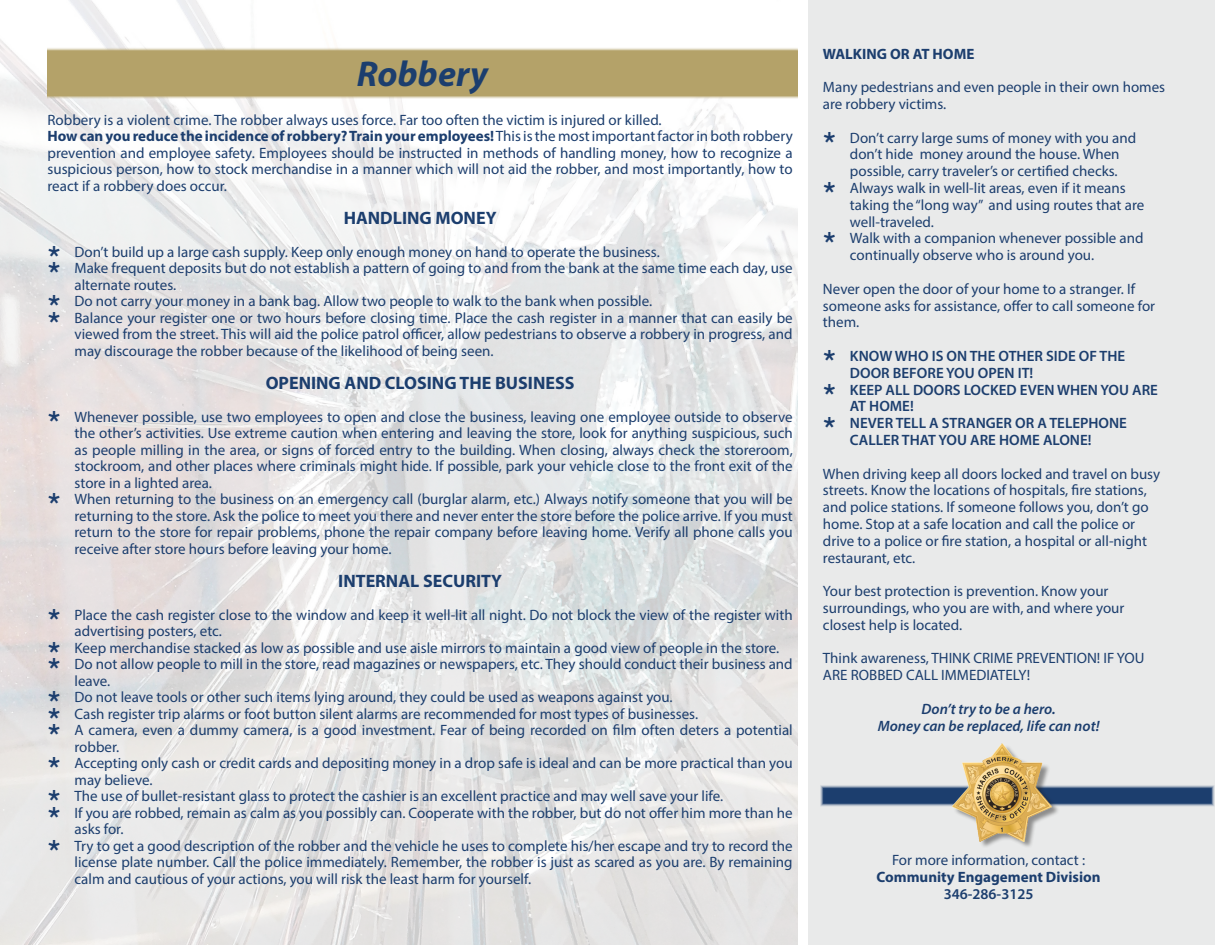
<style>
.page{position:relative;width:1215px;height:945px;background:#fff}
.page>*{position:absolute;margin:0;border:0;box-sizing:border-box;transform-origin:0 0}
.t1{font:italic 700 36px "Myriad Pro";color:#1c3e6e}
.t2{font:700 18px "Myriad Pro";color:#1c3e6e}
.t3{font:15px/16.5px "Myriad Pro";color:#1c3e6e}
.t4{font:600 15px/16.8px "Myriad Pro";color:#1c3e6e}
.t5{font:italic 600 15px "Myriad Pro";color:#1c3e6e}
.t6{font:700 15px "Myriad Pro";color:#1c3e6e}
.s1{font-weight:700}
</style>
<div class="page">
<div style="left:808px;top:0;width:407px;height:945px;background:#e9eaea"></div>
<svg style="left:831px;top:785px;width:373px;height:22px;background:#435f86"></svg>
<img style="left:0;top:0;width:798px;height:945px">
<div style="left:47px;top:47px;width:751px;height:52px;background:#b4a269"></div>
<div style="left:953px;top:744px;width:107px;height:105px;background:#1c1b1a;opacity:.45"></div>
<img style="left:952px;top:744px;width:100px;height:97px">
<svg style="left:49px;top:245px;width:11px;height:11px"></svg>
<svg style="left:49px;top:262px;width:11px;height:11px"></svg>
<svg style="left:49px;top:295px;width:11px;height:27px"></svg>
<svg style="left:49px;top:410px;width:11px;height:11px"></svg>
<svg style="left:49px;top:493px;width:11px;height:11px"></svg>
<svg style="left:49px;top:608px;width:11px;height:11px"></svg>
<svg style="left:49px;top:641px;width:11px;height:11px"></svg>
<svg style="left:49px;top:658px;width:11px;height:11px"></svg>
<svg style="left:49px;top:691px;width:11px;height:27px"></svg>
<svg style="left:49px;top:724px;width:11px;height:11px"></svg>
<svg style="left:49px;top:757px;width:11px;height:11px"></svg>
<svg style="left:49px;top:790px;width:11px;height:27px"></svg>
<svg style="left:49px;top:839px;width:11px;height:11px"></svg>
<p class="t1" style="left:357px;top:50px;width:133px">Robbery</p>
<p class="t3" style="left:48px;top:111px;width:616px">Robbery is a violent crime. The robber always uses force. Far too often the victim is injured or killed.</p>
<p class="t3" style="left:48px;top:127px;width:747px;text-align:justify"><span class="s1">How can you reduce the incidence of robbery? Train your employees!</span> This is the most important factor in both robbery prevention and employee safety. Employees should be instructed in methods of handling money, how to recognize a suspicious person, how to stock merchandise in a manner which will not aid the robber, and most importantly, how to react if a robbery does occur.</p>
<p class="t2" style="left:344px;top:206px;width:154px">HANDLING MONEY</p>
<p class="t3" style="left:75px;top:243px;width:587px">Don’t build up a large cash supply. Keep only enough money on hand to operate the business.</p>
<p class="t3" style="left:75px;top:259px;width:720px">Make frequent deposits but do not establish a pattern of going to and from the bank at the same time each day, use alternate routes.</p>
<p class="t3" style="left:75px;top:292px;width:579px">Do not carry your money in a bank bag. Allow two people to walk to the bank when possible.</p>
<p class="t3" style="left:75px;top:309px;width:720px;text-align:justify">Balance your register one or two hours before closing time. Place the cash register in a manner that can easily be viewed from the street. This will aid the police patrol officer, allow pedestrians to observe a robbery in progress, and may discourage the robber because of the likelihood of being seen.</p>
<p class="t2" style="left:266px;top:371px;width:310px">OPENING AND CLOSING THE BUSINESS</p>
<p class="t3" style="left:75px;top:408px;width:720px;text-align:justify">Whenever possible, use two employees to open and close the business, leaving one employee outside to observe the other’s activities. Use extreme caution when entering and leaving the store, look for anything suspicious, such as people milling in the area, or signs of forced entry to the building. When closing, always check the storeroom, stockroom, and other places where criminals might hide. If possible, park your vehicle close to the front exit of the store in a lighted area.</p>
<p class="t3" style="left:75px;top:490px;width:720px;text-align:justify">When returning to the business on an emergency call (burglar alarm, etc.) Always notify someone that you will be returning to the store. Ask the police to meet you there and never enter the store before the police arrive. If you must return to the store for repair problems, phone the repair company before leaving home. Verify all phone calls you receive after store hours before leaving your home.</p>
<p class="t2" style="left:338px;top:569px;width:165px">INTERNAL SECURITY</p>
<p class="t3" style="left:75px;top:606px;width:720px">Place the cash register close to the window and keep it well-lit all night. Do not block the view of the register with advertising posters, etc.</p>
<p class="t3" style="left:75px;top:639px;width:706px">Keep merchandise stacked as low as possible and use aisle mirrors to maintain a good view of people in the store.</p>
<p class="t3" style="left:75px;top:655px;width:720px">Do not allow people to mill in the store, read magazines or newspapers, etc. They should conduct their business and leave.</p>
<p class="t3" style="left:75px;top:688px;width:600px">Do not leave tools or other such items lying around, they could be used as weapons against you.</p>
<p class="t3" style="left:75px;top:705px;width:625px">Cash register trip alarms or foot button silent alarms are recommended for most types of businesses.</p>
<p class="t3" style="left:75px;top:721px;width:720px">A camera, even a dummy camera, is a good investment. Fear of being recorded on film often deters a potential robber.</p>
<p class="t3" style="left:75px;top:754px;width:720px">Accepting only cash or credit cards and depositing money in a drop safe is ideal and can be more practical than you may believe.</p>
<p class="t3" style="left:75px;top:787px;width:650px">The use of bullet-resistant glass to protect the cashier is an excellent practice and may well save your life.</p>
<p class="t3" style="left:75px;top:804px;width:720px">If you are robbed, remain as calm as you possibly can. Cooperate with the robber, but do not offer him more than he asks for.</p>
<p class="t3" style="left:75px;top:837px;width:720px;text-align:justify">Try to get a good description of the robber and the vehicle he uses to complete his/her escape and try to record the license plate number. Call the police immediately. Remember, the robber is just as scared as you are. By remaining calm and cautious of your actions, you will risk the least harm for yourself.</p>
<p class="t6" style="left:823px;top:44px;width:153px">WALKING OR AT HOME</p>
<p class="t3" style="left:823px;top:78px;width:344px">Many pedestrians and even people in their own homes are robbery victims.</p>
<p class="t3" style="left:850px;top:129px;width:288px">Don’t carry large sums of money with you and don’t hide money around the house. When possible, carry traveler’s or certified checks.</p>
<p class="t3" style="left:850px;top:179px;width:296px">Always walk in well-lit areas, even if it means taking the “long way” and using routes that are well-traveled.</p>
<p class="t3" style="left:850px;top:230px;width:295px">Walk with a companion whenever possible and continually observe who is around you.</p>
<p class="t3" style="left:823px;top:280px;width:334px">Never open the door of your home to a stranger. If someone asks for assistance, offer to call someone for them.</p>
<p class="t4" style="left:850px;top:347px;width:277px">KNOW WHO IS ON THE OTHER SIDE OF THE<br>DOOR BEFORE YOU OPEN IT!</p>
<p class="t4" style="left:850px;top:381px;width:310px">KEEP ALL DOORS LOCKED EVEN WHEN YOU ARE<br>AT HOME!</p>
<p class="t4" style="left:850px;top:414px;width:279px">NEVER TELL A STRANGER OR A TELEPHONE<br>CALLER THAT YOU ARE HOME ALONE!</p>
<p class="t3" style="left:823px;top:465px;width:339px">When driving keep all doors locked and travel on busy streets. Know the locations of hospitals, fire stations, and police stations. If someone follows you, don’t go home. Stop at a safe location and call the police or drive to a police or fire station, a hospital or all-night restaurant, etc.</p>
<p class="t3" style="left:823px;top:582px;width:303px">Your best protection is prevention. Know your surroundings, who you are with, and where your closest help is located.</p>
<p class="t3" style="left:823px;top:650px;width:323px">Think awareness, THINK CRIME PREVENTION! IF YOU<br>ARE ROBBED CALL IMMEDIATELY!</p>
<p class="t5" style="left:921px;top:699px;width:136px">Don’t try to be a hero.</p>
<p class="t5" style="left:878px;top:716px;width:223px">Money can be replaced, life can not!</p>
<p class="t3" style="left:892px;top:851px;width:195px">For more information, contact :</p>
<p class="t6" style="left:877px;top:867px;width:226px">Community Engagement Division</p>
<p class="t4" style="left:944px;top:885px;width:91px">346-286-3125</p>
</div>
